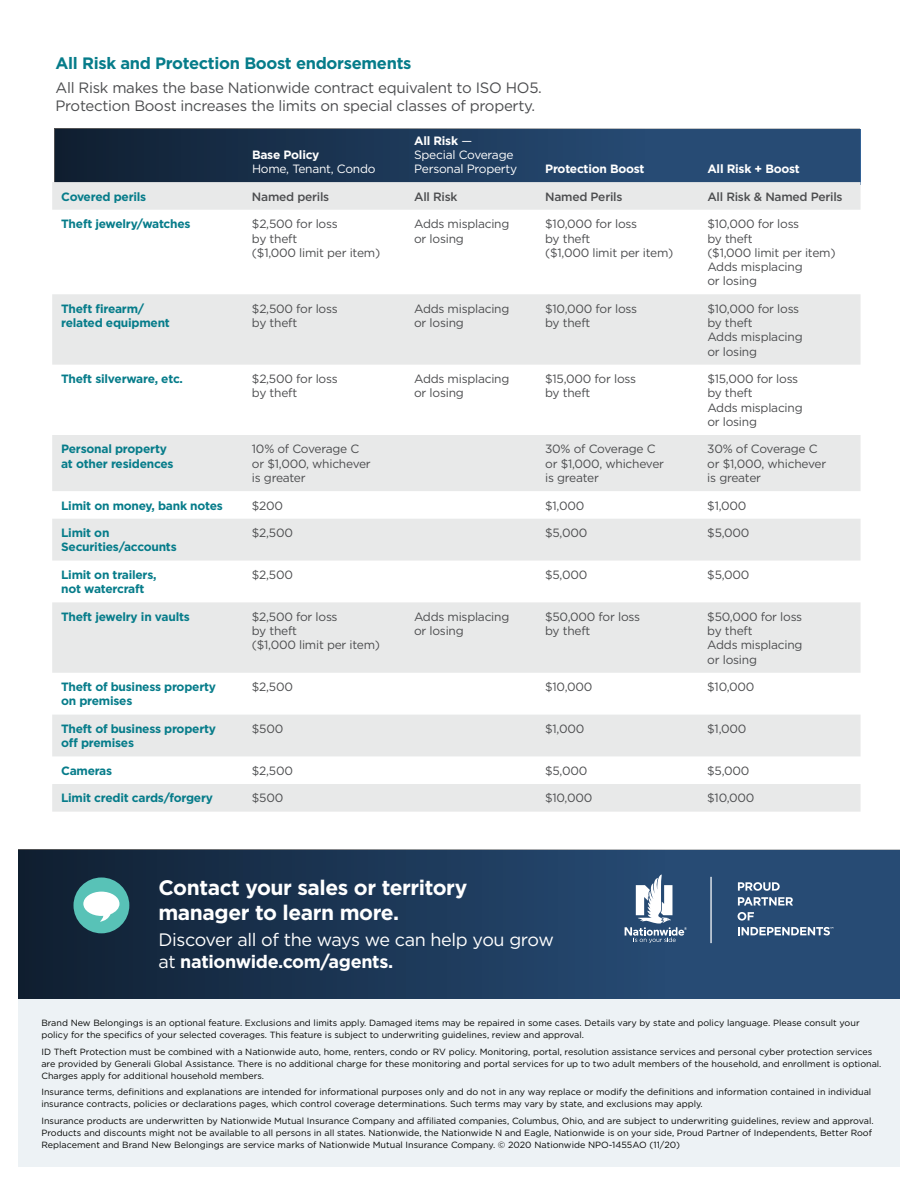
<style>
.page{position:relative;width:918px;height:1188px;background:#fff}
.page>*{position:absolute;margin:0;border:0;box-sizing:border-box;transform-origin:0 0}
.t1{font:700 21px/25.2px "Gotham";letter-spacing:-.02em;color:#fff}
.t2{font:18px/21.6px "Gotham";letter-spacing:-.02em;color:#fff}
.t3{font:700 16.5px "Gotham";letter-spacing:-.02em;color:#067c8a}
.t4{font:15px/18px "Gotham";letter-spacing:-.02em;color:#4c4d4f}
.t5{font:12px/14.2px "Gotham";letter-spacing:-.02em;color:#4c4d4f}
.t6{font:700 12px/14.2px "Gotham";letter-spacing:-.02em;color:#067c8a}
.t7{font:12px/14.2px "Gotham";letter-spacing:-.02em;color:#fff}
.t8{font:500 12px "Gotham";letter-spacing:-.02em;color:#4c4d4f}
.t9{font:700 12px "Gotham";letter-spacing:-.02em;color:#fff}
.t10{font:9px/12px "Gotham";color:#040503}
.s1{font-weight:700}
</style>
<div class="page">
<div style="left:18px;top:963px;width:882px;height:203px;background:#edf2f5"></div>
<div style="left:18px;top:850px;width:882px;height:148px;background:linear-gradient(to right,#112235,#2b5381)"></div>
<div style="left:55px;top:129px;width:805px;height:55px;background:linear-gradient(to right,#112235,#2b5481)"></div>
<div style="left:74px;top:878px;width:55px;height:55px;background:#58c2b7;border-radius:50%"></div>
<svg style="left:83px;top:892px;width:36px;height:30px"></svg>
<svg style="left:625px;top:874px;width:62px;height:69px"></svg>
<svg style="left:738px;top:882px;width:42px;height:9px"></svg>
<svg style="left:738px;top:897px;width:55px;height:9px"></svg>
<svg style="left:738px;top:912px;width:16px;height:9px"></svg>
<svg style="left:738px;top:927px;width:95px;height:8px"></svg>
<hr style="left:710px;top:877px;width:2px;height:66px;background:#fff">
<svg style="left:52px;top:182px;width:809px;height:630px;fill:#e8e9e9"></svg>
<h3 class="t3" style="left:56px;top:52px;width:357px">All Risk and Protection Boost endorsements</h3>
<h3 class="t4" style="left:56px;top:78px;width:488px">All Risk makes the base Nationwide contract equivalent to ISO HO5.<br>Protection Boost increases the limits on special classes of property.</h3>
<h3 class="t9" style="left:252px;top:147px;width:69px">Base Policy</h3>
<h3 class="t7" style="left:252px;top:161px;width:125px">Home, Tenant, Condo</h3>
<h3 class="t7" style="left:414px;top:133px;width:105px"><span class="s1">All Risk</span> —<br>Special Coverage<br>Personal Property</h3>
<h3 class="t9" style="left:545px;top:161px;width:101px">Protection Boost</h3>
<h3 class="t9" style="left:707px;top:161px;width:94px">All Risk + Boost</h3>
<h3 class="t6" style="left:61px;top:189px;width:87px">Covered perils</h3>
<h3 class="t8" style="left:252px;top:189px;width:79px">Named perils</h3>
<h3 class="t8" style="left:414px;top:189px;width:45px">All Risk</h3>
<h3 class="t8" style="left:545px;top:189px;width:79px">Named Perils</h3>
<h3 class="t8" style="left:707px;top:189px;width:137px">All Risk &amp; Named Perils</h3>
<h3 class="t6" style="left:61px;top:217px;width:131px">Theft jewelry/watches</h3>
<h3 class="t5" style="left:252px;top:217px;width:130px">$2,500 for loss<br>by theft<br>($1,000 limit per item)</h3>
<h3 class="t5" style="left:414px;top:217px;width:97px">Adds misplacing or losing</h3>
<h3 class="t5" style="left:545px;top:217px;width:130px">$10,000 for loss<br>by theft<br>($1,000 limit per item)</h3>
<h3 class="t5" style="left:707px;top:217px;width:130px">$10,000 for loss<br>by theft<br>($1,000 limit per item)<br>Adds misplacing<br>or losing</h3>
<h3 class="t6" style="left:61px;top:301px;width:110px">Theft firearm/ related equipment</h3>
<h3 class="t5" style="left:252px;top:301px;width:87px">$2,500 for loss by theft</h3>
<h3 class="t5" style="left:414px;top:301px;width:97px">Adds misplacing or losing</h3>
<h3 class="t5" style="left:545px;top:301px;width:93px">$10,000 for loss by theft</h3>
<h3 class="t5" style="left:707px;top:301px;width:97px">$10,000 for loss by theft<br>Adds misplacing or losing</h3>
<h3 class="t6" style="left:61px;top:372px;width:123px">Theft silverware, etc.</h3>
<h3 class="t5" style="left:252px;top:372px;width:87px">$2,500 for loss by theft</h3>
<h3 class="t5" style="left:414px;top:372px;width:97px">Adds misplacing or losing</h3>
<h3 class="t5" style="left:545px;top:372px;width:92px">$15,000 for loss by theft</h3>
<h3 class="t5" style="left:707px;top:372px;width:97px">$15,000 for loss by theft<br>Adds misplacing or losing</h3>
<h3 class="t6" style="left:61px;top:442px;width:114px">Personal property at other residences</h3>
<h3 class="t5" style="left:252px;top:442px;width:120px">10% of Coverage C or $1,000, whichever is greater</h3>
<h3 class="t5" style="left:545px;top:442px;width:120px">30% of Coverage C or $1,000, whichever is greater</h3>
<h3 class="t5" style="left:707px;top:442px;width:120px">30% of Coverage C or $1,000, whichever is greater</h3>
<h3 class="t6" style="left:61px;top:498px;width:163px">Limit on money, bank notes</h3>
<h3 class="t5" style="left:252px;top:498px;width:33px">$200</h3>
<h3 class="t5" style="left:545px;top:498px;width:41px">$1,000</h3>
<h3 class="t5" style="left:707px;top:498px;width:41px">$1,000</h3>
<h3 class="t6" style="left:61px;top:526px;width:117px">Limit on<br>Securities/accounts</h3>
<h3 class="t5" style="left:252px;top:526px;width:43px">$2,500</h3>
<h3 class="t5" style="left:545px;top:526px;width:44px">$5,000</h3>
<h3 class="t5" style="left:707px;top:526px;width:44px">$5,000</h3>
<h3 class="t6" style="left:61px;top:568px;width:97px">Limit on trailers, not watercraft</h3>
<h3 class="t5" style="left:252px;top:567px;width:43px">$2,500</h3>
<h3 class="t5" style="left:545px;top:567px;width:44px">$5,000</h3>
<h3 class="t5" style="left:707px;top:567px;width:44px">$5,000</h3>
<h3 class="t6" style="left:61px;top:609px;width:130px">Theft jewelry in vaults</h3>
<h3 class="t5" style="left:252px;top:609px;width:130px">$2,500 for loss<br>by theft<br>($1,000 limit per item)</h3>
<h3 class="t5" style="left:414px;top:609px;width:97px">Adds misplacing or losing</h3>
<h3 class="t5" style="left:545px;top:609px;width:96px">$50,000 for loss by theft</h3>
<h3 class="t5" style="left:707px;top:609px;width:97px">$50,000 for loss by theft<br>Adds misplacing or losing</h3>
<h3 class="t6" style="left:61px;top:680px;width:157px">Theft of business property on premises</h3>
<h3 class="t5" style="left:252px;top:680px;width:43px">$2,500</h3>
<h3 class="t5" style="left:545px;top:680px;width:49px">$10,000</h3>
<h3 class="t5" style="left:707px;top:680px;width:49px">$10,000</h3>
<h3 class="t6" style="left:61px;top:722px;width:157px">Theft of business property off premises</h3>
<h3 class="t5" style="left:252px;top:721px;width:33px">$500</h3>
<h3 class="t5" style="left:545px;top:721px;width:41px">$1,000</h3>
<h3 class="t5" style="left:707px;top:721px;width:41px">$1,000</h3>
<h3 class="t6" style="left:61px;top:763px;width:53px">Cameras</h3>
<h3 class="t5" style="left:252px;top:763px;width:43px">$2,500</h3>
<h3 class="t5" style="left:545px;top:763px;width:44px">$5,000</h3>
<h3 class="t5" style="left:707px;top:763px;width:44px">$5,000</h3>
<h3 class="t6" style="left:61px;top:791px;width:154px">Limit credit cards/forgery</h3>
<h3 class="t5" style="left:252px;top:791px;width:33px">$500</h3>
<h3 class="t5" style="left:545px;top:791px;width:49px">$10,000</h3>
<h3 class="t5" style="left:707px;top:791px;width:49px">$10,000</h3>
<h1 class="t1" style="left:158px;top:874px;width:310px">Contact your sales or territory manager to learn more.</h1>
<h2 class="t2" style="left:158px;top:928px;width:397px">Discover all of the ways we can help you grow at <span class="s1">nationwide.com/agents.</span></h2>
<p class="t10" style="left:41px;top:1017px;width:820px">Brand New Belongings is an optional feature. Exclusions and limits apply. Damaged items may be repaired in some cases. Details vary by state and policy language. Please consult your policy for the specifics of your selected coverages. This feature is subject to underwriting guidelines, review and approval.</p>
<p class="t10" style="left:41px;top:1045px;width:842px">ID Theft Protection must be combined with a Nationwide auto, home, renters, condo or RV policy. Monitoring, portal, resolution assistance services and personal cyber protection services are provided by Generali Global Assistance. There is no additional charge for these monitoring and portal services for up to two adult members of the household, and enrollment is optional.<br>Charges apply for additional household members.</p>
<p class="t10" style="left:41px;top:1086px;width:831px">Insurance terms, definitions and explanations are intended for informational purposes only and do not in any way replace or modify the definitions and information contained in individual insurance contracts, policies or declarations pages, which control coverage determinations. Such terms may vary by state, and exclusions may apply.</p>
<p class="t10" style="left:41px;top:1114px;width:834px">Insurance products are underwritten by Nationwide Mutual Insurance Company and affiliated companies, Columbus, Ohio, and are subject to underwriting guidelines, review and approval.<br>Products and discounts might not be available to all persons in all states. Nationwide, the Nationwide N and Eagle, Nationwide is on your side, Proud Partner of Independents, Better Roof<br>Replacement and Brand New Belongings are service marks of Nationwide Mutual Insurance Company. © 2020 Nationwide NPO-1455AO (11/20)</p>
</div>
